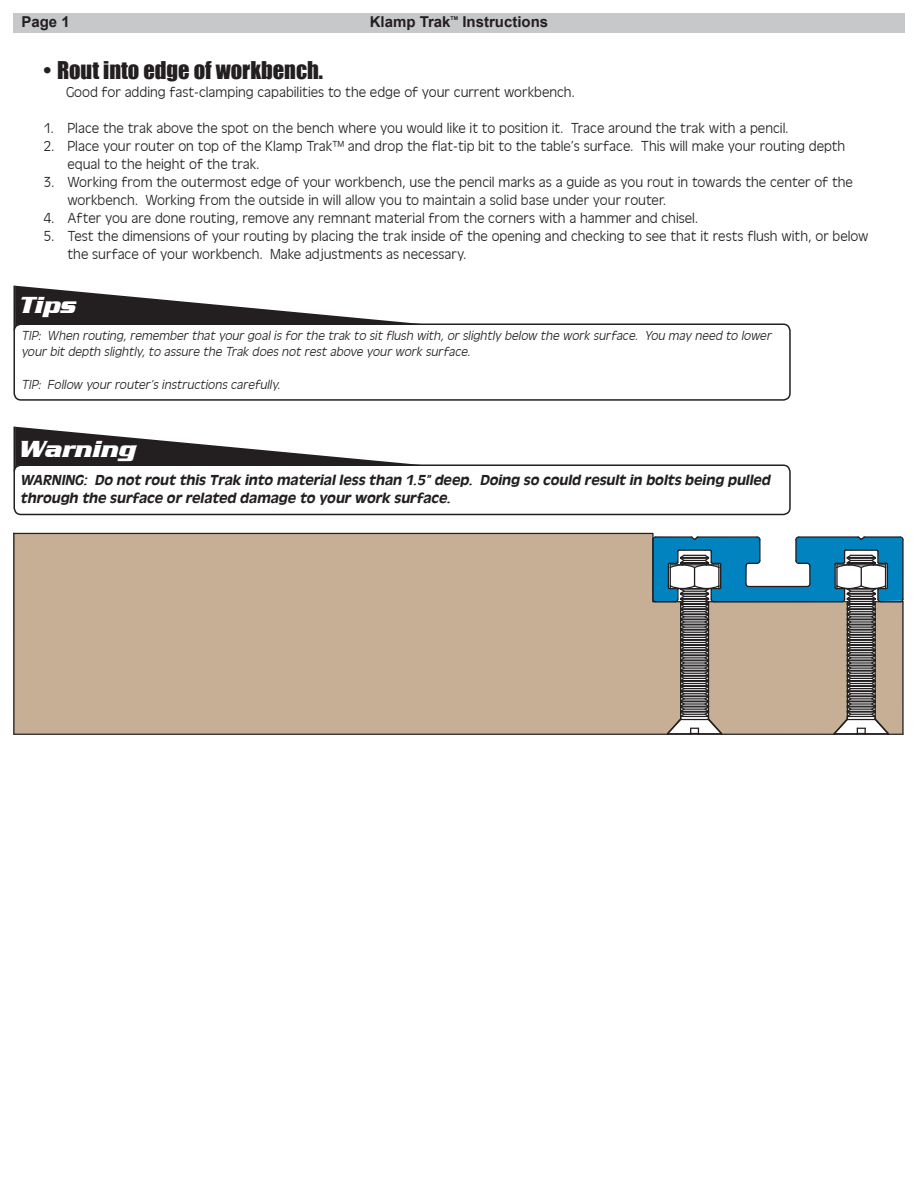
<style>
.page{position:relative;width:918px;height:1188px;background:#fff}
.page>*{position:absolute;margin:0;border:0;box-sizing:border-box;transform-origin:0 0}
.t1{font:italic 700 24px "Serpentine D";color:#fff}
.t2{font:22.5px "Impact";color:#231f20}
.t3{font:15px/18px "Antique Oli T Ligh";color:#231f20}
.t4{font:italic 500 15px/18px "Antique Oli T";color:#231f20}
.t5{font:700 15px "Arial";color:#231f20}
.t6{font:italic 13.5px "Antique Oli T Ligh";color:#231f20}
.t7{font:700 5.25px "Arial";color:#231f20}
</style>
<div class="page">
<div style="left:14px;top:533px;width:640px;height:201px;background:#c6af95"></div>
<hr style="left:14px;top:533px;width:639px;height:1px;background:#231f20">
<hr style="left:14px;top:734px;width:654px;height:1px;background:#231f20">
<hr style="left:13px;top:533px;width:1px;height:201px;background:#231f20">
<hr style="left:652px;top:534px;width:2px;height:68px;background:#231f20">
<svg style="left:652px;top:536px;width:252px;height:199px;background:#969f9c"></svg>
<div style="left:14px;top:464px;width:777px;height:51px;border:2px solid #231f20;border-radius:7px"></div>
<svg style="left:14px;top:427px;width:410px;height:45px"></svg>
<div style="left:14px;top:323px;width:777px;height:78px;border:2px solid #231f20;border-radius:7px"></div>
<svg style="left:14px;top:286px;width:410px;height:45px"></svg>
<div style="left:13px;top:14px;width:891px;height:19px;background:#c7c8ca"></div>
<p class="t5" style="left:21px;top:12px;width:50px">Page 1</p>
<p class="t5" style="left:370px;top:12px;width:82px">Klamp Trak</p>
<p class="t7" style="left:451px;top:15px;width:9px">TM</p>
<p class="t5" style="left:462px;top:12px;width:87px">Instructions</p>
<p class="t2" style="left:44px;top:53px;width:281px">• Rout into edge of workbench.</p>
<p class="t3" style="left:66px;top:84px;width:510px">Good for adding fast-clamping capabilities to the edge of your current workbench.</p>
<p class="t3" style="left:44px;top:120px;width:746px">1. Place the trak above the spot on the bench where you would like it to position it. Trace around the trak with a pencil.</p>
<p class="t3" style="left:44px;top:138px;width:803px">2. Place your router on top of the Klamp Trak™ and drop the flat-tip bit to the table’s surface. This will make your routing depth</p>
<p class="t3" style="left:68px;top:156px;width:193px">equal to the height of the trak.</p>
<p class="t3" style="left:68px;top:174px;width:787px;text-indent:-24px">3. Working from the outermost edge of your workbench, use the pencil marks as a guide as you rout in towards the center of the workbench. Working from the outside in will allow you to maintain a solid base under your router.</p>
<p class="t3" style="left:44px;top:210px;width:656px">4. After you are done routing, remove any remnant material from the corners with a hammer and chisel.</p>
<p class="t3" style="left:68px;top:228px;width:803px;text-indent:-24px">5. Test the dimensions of your routing by placing the trak inside of the opening and checking to see that it rests flush with, or below the surface of your workbench. Make adjustments as necessary.</p>
<p class="t1" style="left:20px;top:289px;width:58px">Tips</p>
<p class="t6" style="left:21px;top:328px;width:754px">TIP: When routing,remember that your goalis for the trak to sit flush with,or slightly below the work surface. You may need to lower</p>
<p class="t6" style="left:21px;top:345px;width:453px">your bit depth slightly,to assure the Trak does not rest above your work surface.</p>
<p class="t6" style="left:21px;top:377px;width:263px">TIP: Follow your router’s instructions carefully.</p>
<p class="t1" style="left:19px;top:433px;width:119px">Warning</p>
<p class="t4" style="left:20px;top:471px;width:755px">WARNING: Do not rout this Trak into materialless than 1.5”deep. Doing so could result in bolts being pulled through the surface or related damage to your work surface.</p>
</div>
